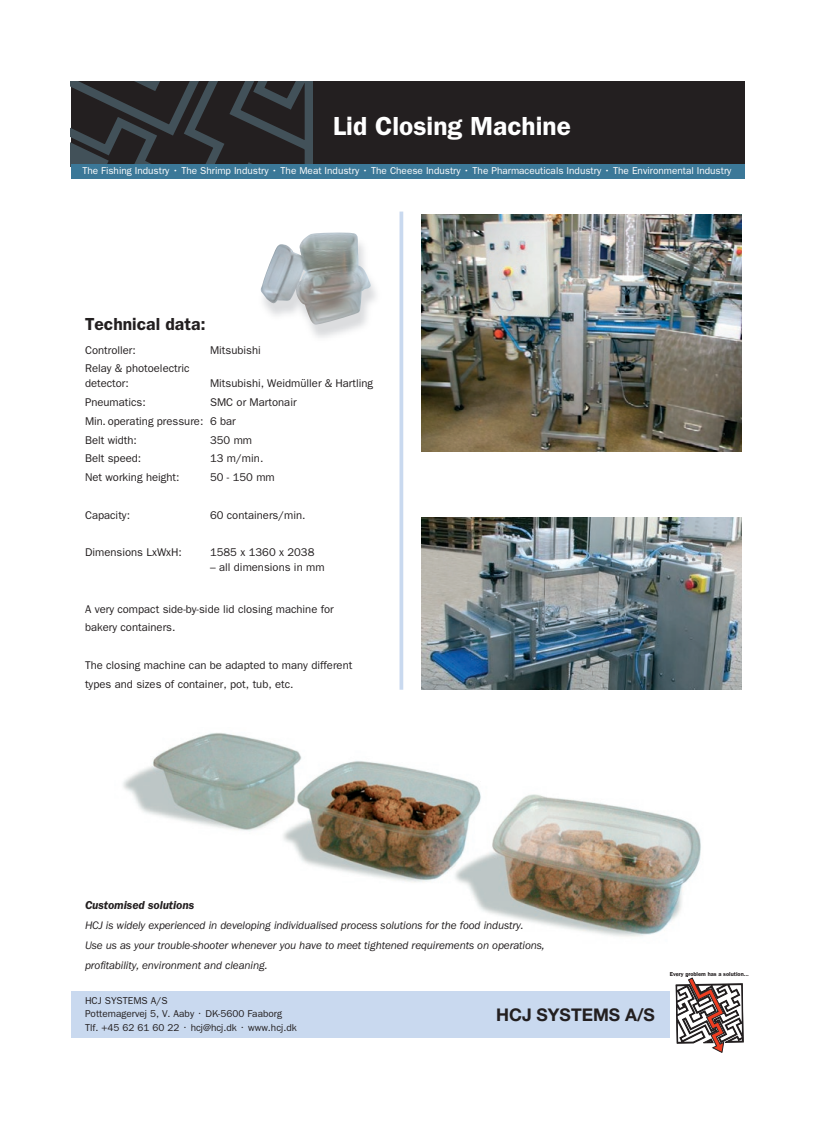
<style>
.page{position:relative;width:815px;height:1124px;background:#fff}
.page>*{position:absolute;margin:0;border:0;box-sizing:border-box;transform-origin:0 0}
.t1{font:600 26.25px "Franklin Gothic";color:#fff}
.t2{font:600 17.5px "Franklin Gothic";color:#231f20}
.t3{font:700 17.5px "Helvetica Neue";color:#231f20}
.t4{font:italic 600 11.88px "Franklin Gothic";letter-spacing:-.01em;color:#231f20}
.t5{font:11.25px/18.8px "Franklin Gothic";color:#231f20}
.t6{font:italic 11.25px/20px "Franklin Gothic";letter-spacing:-.01em;color:#231f20}
.t7{font:10px "Franklin Gothic";color:#fff}
.t8{font:10px/13.5px "Franklin Gothic";color:#231f20}
.t9{font:600 5.75px "Franklin Gothic";color:#231f20}
.s1{font-size:7.5px}
</style>
<div class="page">
<img style="left:123px;top:733px;width:578px;height:204px">
<div style="left:71px;top:991px;width:599px;height:46px;background:#c9d9ef"></div>
<svg style="left:675px;top:976px;width:69px;height:77px"></svg>
<img style="left:422px;top:214px;width:320px;height:237px">
<img style="left:422px;top:517px;width:320px;height:172px">
<img style="left:261px;top:232px;width:110px;height:93px">
<hr style="left:400px;top:211px;width:3px;height:478px;background:#c9d9ef">
<div style="left:71px;top:81px;width:673px;height:85px;background:#231f20"></div>
<svg style="left:71px;top:82px;width:242px;height:82px"></svg>
<div style="left:71px;top:164px;width:673px;height:15px;background:#3b7898"></div>
<h1 class="t1" style="left:333px;top:111px;width:239px">Lid Closing Machine</h1>
<p class="t7" style="left:82px;top:165px;width:651px">The Fishing Industry • The Shrimp Industry • The Meat Industry • The Cheese Industry • The Pharmaceuticals Industry • The Environmental Industry</p>
<h2 class="t2" style="left:85px;top:313px;width:122px">Technical data:</h2>
<p class="t5" style="left:85px;top:340px;width:52px">Controller:</p>
<p class="t5" style="left:210px;top:340px;width:52px">Mitsubishi</p>
<p class="t5" style="left:85px;top:361px;width:106px;line-height:15px">Relay &amp; photoelectric detector:</p>
<p class="t5" style="left:210px;top:374px;width:165px">Mitsubishi, Weidmüller &amp; Hartling</p>
<p class="t5" style="left:85px;top:393px;width:213px;text-indent:125px">SMC or Martonair<br>Min. operating pressure: 6 bar<br>Belt width:</p>
<p class="t5" style="left:85px;top:393px;width:62px">Pneumatics:</p>
<p class="t5" style="left:210px;top:430px;width:44px">350 mm</p>
<p class="t5" style="left:85px;top:449px;width:58px">Belt speed:</p>
<p class="t5" style="left:210px;top:449px;width:55px">13 m/min.</p>
<p class="t5" style="left:85px;top:468px;width:96px">Net working height:</p>
<p class="t5" style="left:210px;top:468px;width:66px">50 - 150 mm</p>
<p class="t5" style="left:85px;top:505px;width:46px">Capacity:</p>
<p class="t5" style="left:210px;top:505px;width:97px">60 containers/min.</p>
<p class="t5" style="left:85px;top:543px;width:98px">Dimensions LxWxH:</p>
<p class="t5" style="left:210px;top:543px;width:106px">1585 x 1360 x 2038</p>
<p class="t5" style="left:210px;top:558px;width:116px">– all dimensions in mm</p>
<p class="t5" style="left:85px;top:599px;width:250px">A very compact side-by-side lid closing machine for bakery containers.</p>
<p class="t5" style="left:85px;top:655px;width:269px">The closing machine can be adapted to many different types and sizes of container, pot, tub, etc.</p>
<p class="t4" style="left:85px;top:897px;width:111px">Customised solutions</p>
<p class="t6" style="left:85px;top:914px;width:461px">HCJ is widely experienced in developing individualised process solutions for the food industry.<br>Use us as your trouble-shooter whenever you have to meet tightened requirements on operations, profitability, environment and cleaning.</p>
<p class="t8" style="left:85px;top:993px;width:213px">HCJ SYSTEMS A/S<br>Pottemagervej 5, V. Aaby <span class="s1">•</span> DK-5600 Faaborg<br>Tlf. +45 62 61 60 22 <span class="s1">•</span> hcj@hcj.dk <span class="s1">•</span> www.hcj.dk</p>
<h2 class="t3" style="left:496px;top:1003px;width:160px">HCJ SYSTEMS A/S</h2>
<p class="t9" style="left:670px;top:970px;width:81px">Every problem has a solution...</p>
</div>
